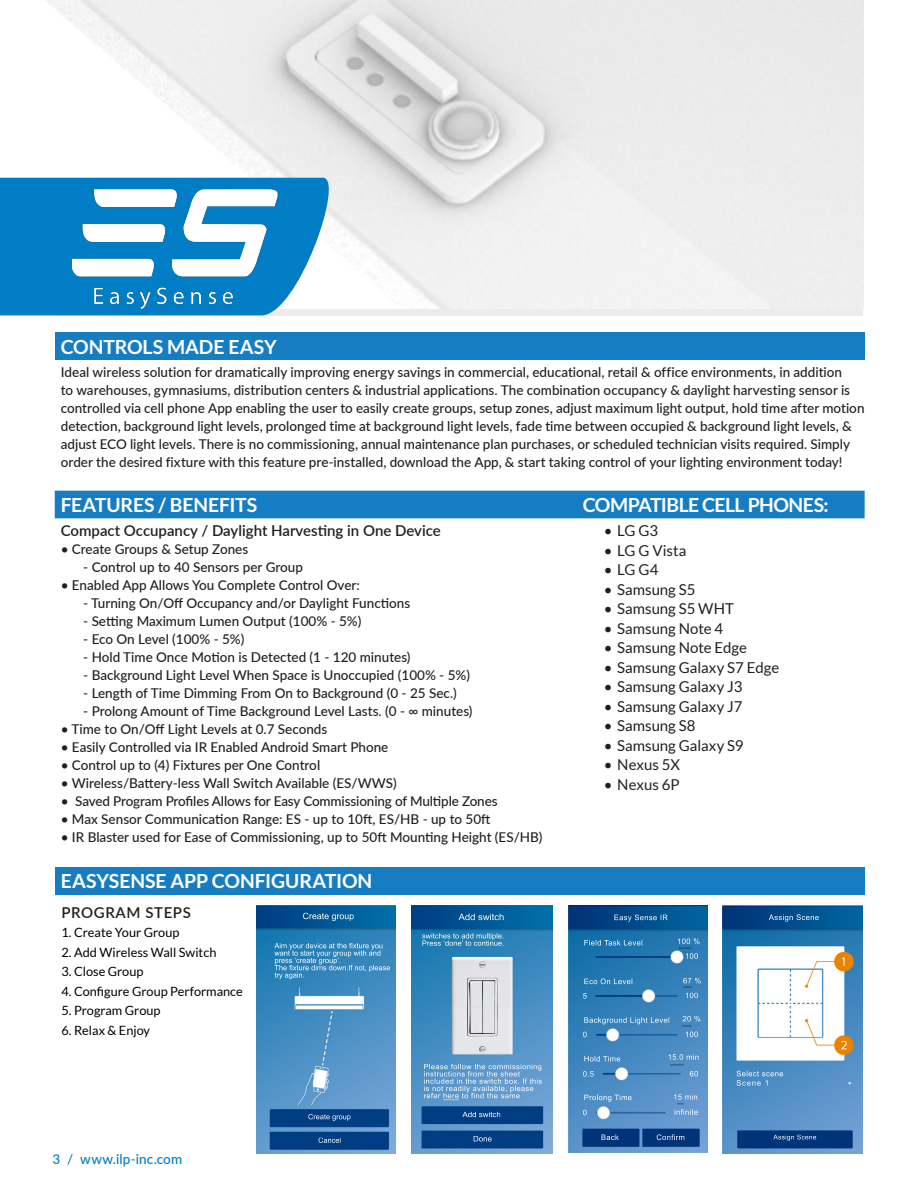
<style>
.page{position:relative;width:918px;height:1188px;background:#fff}
.page>*{position:absolute;margin:0;border:0;box-sizing:border-box;transform-origin:0 0}
.Paragraph_Style1{font:700 19.5px "Lato";letter-spacing:-.01em;color:#fff}
.Paragraph_Style1-2{font:700 19.5px "Lato";letter-spacing:-.03em;color:#fff}
.t1{font:15px "Lato";color:#231f20}
.t2{font:600 15px "Lato";color:#231f20}
.t3{font:600 15px "Lato";letter-spacing:.04em;color:#231f20}
.t4{font:500 13.5px/18px "Lato";color:#231f20}
.t5{font:500 13.5px "Lato";letter-spacing:.01em;color:#007dc5}
.t6{font:12.75px "Lato";color:#000}
</style>
<div class="page">
<div style="left:55px;top:332px;width:810px;height:28px;background:#177dc2"></div>
<div style="left:55px;top:867px;width:810px;height:27px;background:#177dc2"></div>
<div style="left:55px;top:491px;width:810px;height:27px;background:#177dc2"></div>
<div style="left:55px;top:308px;width:808px;height:7px;background:#ececee"></div>
<img style="left:0;top:0;width:864px;height:308px">
<svg style="left:0;top:178px;width:346px;height:137px;fill:#007dc5"></svg>
<img style="left:72px;top:189px;width:206px;height:121px">
<img style="left:256px;top:906px;width:140px;height:247px">
<img style="left:412px;top:905px;width:141px;height:249px">
<img style="left:424px;top:1064px;width:117px;height:7px">
<img style="left:424px;top:1071px;width:96px;height:6px">
<img style="left:441px;top:1078px;width:97px;height:6px">
<svg style="left:424px;top:1086px;width:5px;height:5px"></svg>
<img style="left:441px;top:1086px;width:92px;height:5px">
<img style="left:431px;top:1093px;width:89px;height:5px">
<img style="left:569px;top:905px;width:139px;height:247px">
<img style="left:722px;top:905px;width:141px;height:249px">
<p class="Paragraph_Style1" style="left:61px;top:336px;width:218px">CONTROLS MADE EASY</p>
<p class="t4" style="left:61px;top:362px;width:805px">Ideal wireless solution for dramatically improving energy savings in commercial, educational, retail &amp; office environments, in addition<br>to warehouses, gymnasiums, distribution centers &amp; industrial applications. The combination occupancy &amp; daylight harvesting sensor is controlled via cell phone App enabling the user to easily create groups, setup zones, adjust maximum light output, hold time after motion detection, background light levels, prolonged time at background light levels, fade time between occupied &amp; background light levels, &amp; adjust ECO light levels. There is no commissioning, annual maintenance plan purchases, or scheduled technician visits required. Simply order the desired fixture with this feature pre-installed, download the App, &amp; start taking control of your lighting environment today!</p>
<p class="Paragraph_Style1" style="left:61px;top:494px;width:198px">FEATURES / BENEFITS</p>
<p class="Paragraph_Style1-2" style="left:583px;top:494px;width:247px">COMPATIBLE CELL PHONES:</p>
<p class="t2" style="left:61px;top:520px;width:382px">Compact Occupancy / Daylight Harvesting in One Device</p>
<p class="t4" style="left:61px;top:540px;width:189px">• Create Groups &amp; Setup Zones</p>
<p class="t4" style="left:83px;top:558px;width:221px">- Control up to 40 Sensors per Group</p>
<p class="t4" style="left:61px;top:576px;width:301px">• Enabled App Allows You Complete Control Over:</p>
<p class="t4" style="left:83px;top:594px;width:329px">- Turning On/Off Occupancy and/or Daylight Functions</p>
<p class="t4" style="left:83px;top:612px;width:280px">- Setting Maximum Lumen Output (100% - 5%)</p>
<p class="t4" style="left:83px;top:630px;width:163px">- Eco On Level (100% - 5%)</p>
<p class="t4" style="left:83px;top:648px;width:329px">- Hold Time Once Motion is Detected (1 - 120 minutes)</p>
<p class="t4" style="left:83px;top:666px;width:388px">- Background Light Level When Space is Unoccupied (100% - 5%)</p>
<p class="t4" style="left:83px;top:684px;width:375px">- Length of Time Dimming From On to Background (0 - 25 Sec.)</p>
<p class="t4" style="left:83px;top:702px;width:391px">- Prolong Amount of Time Background Level Lasts. (0 - ∞ minutes)</p>
<p class="t4" style="left:61px;top:720px;width:268px">• Time to On/Off Light Levels at 0.7 Seconds</p>
<p class="t4" style="left:61px;top:738px;width:329px">• Easily Controlled via IR Enabled Android Smart Phone</p>
<p class="t4" style="left:61px;top:756px;width:261px">• Control up to (4) Fixtures per One Control</p>
<p class="t4" style="left:61px;top:774px;width:337px">• Wireless/Battery-less Wall Switch Available (ES/WWS)</p>
<p class="t4" style="left:61px;top:792px;width:438px">• Saved Program Profiles Allows for Easy Commissioning of Multiple Zones</p>
<p class="t4" style="left:61px;top:810px;width:431px">• Max Sensor Communication Range: ES - up to 10ft, ES/HB - up to 50ft</p>
<p class="t4" style="left:61px;top:828px;width:483px">• IR Blaster used for Ease of Commissioning, up to 50ft Mounting Height (ES/HB)</p>
<p class="t1" style="left:604px;top:523px;width:56px">• LG G3</p>
<p class="t1" style="left:604px;top:542px;width:84px">• LG G Vista</p>
<p class="t1" style="left:604px;top:562px;width:56px">• LG G4</p>
<p class="t1" style="left:604px;top:581px;width:93px">• Samsung S5</p>
<p class="t1" style="left:604px;top:601px;width:132px">• Samsung S5 WHT</p>
<p class="t1" style="left:604px;top:620px;width:121px">• Samsung Note 4</p>
<p class="t1" style="left:604px;top:640px;width:145px">• Samsung Note Edge</p>
<p class="t1" style="left:604px;top:659px;width:177px">• Samsung Galaxy S7 Edge</p>
<p class="t1" style="left:604px;top:679px;width:140px">• Samsung Galaxy J3</p>
<p class="t1" style="left:604px;top:698px;width:140px">• Samsung Galaxy J7</p>
<p class="t1" style="left:604px;top:718px;width:93px">• Samsung S8</p>
<p class="t1" style="left:604px;top:737px;width:141px">• Samsung Galaxy S9</p>
<p class="t1" style="left:604px;top:757px;width:78px">• Nexus 5X</p>
<p class="t1" style="left:604px;top:776px;width:77px">• Nexus 6P</p>
<p class="Paragraph_Style1" style="left:61px;top:870px;width:313px">EASYSENSE APP CONFIGURATION</p>
<p class="t3" style="left:62px;top:901px;width:131px">PROGRAM STEPS</p>
<p class="t6" style="left:62px;top:925px;width:119px">1. Create Your Group</p>
<p class="t6" style="left:62px;top:945px;width:156px">2. Add Wireless Wall Switch</p>
<p class="t6" style="left:62px;top:964px;width:84px">3. Close Group</p>
<p class="t6" style="left:62px;top:984px;width:183px">4. Configure Group Performance</p>
<p class="t6" style="left:62px;top:1003px;width:101px">5. Program Group</p>
<p class="t6" style="left:62px;top:1023px;width:90px">6. Relax &amp; Enjoy</p>
<p class="t5" style="left:52px;top:1149px;width:9px">3</p>
<p class="t5" style="left:67px;top:1149px;width:117px">/ www.ilp-inc.com</p>
</div>
